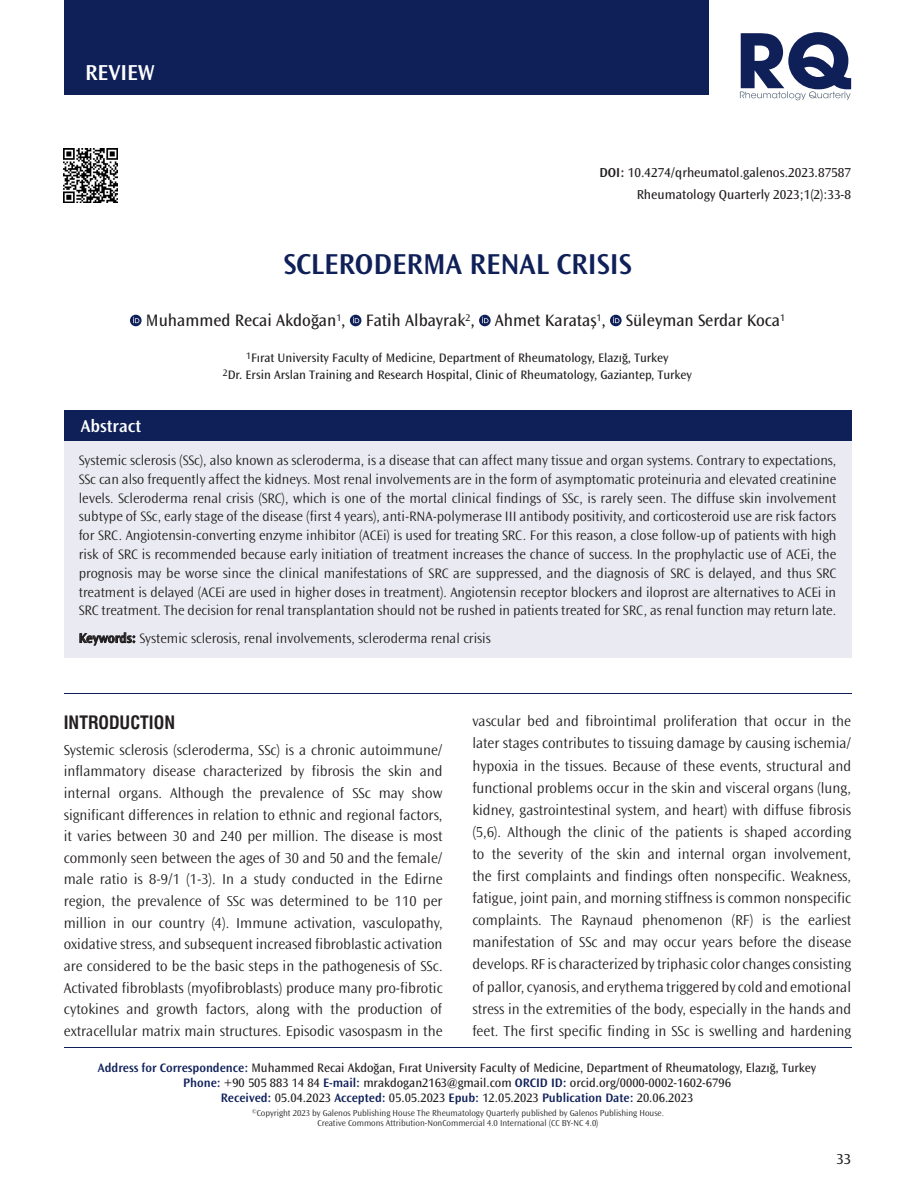
<style>
.page{position:relative;width:915px;height:1191px;background:#fff}
.page>*{position:absolute;margin:0;border:0;box-sizing:border-box;transform-origin:0 0}
._1__BAŞLIK{font:600 30px "Ocean Sans Std";color:#0f2059}
.TÜR{font:600 22.5px "Ocean Sans Std";color:#fff}
.ANA_BASLIKLAR{font:18px "Swiss Condensed Bold Tr";color:#231f20}
.t1{font:600 18px "Ocean Sans Std";color:#fff}
.YAZARLAR{font:17.25px "Ocean Sans Std";color:#231f20}
.YAZI{font:300 15px/22px "Ocean Sans Std";color:#231f20;text-align:justify}
.t2{font:15px "Ocean Sans Std";color:#231f20}
.OZET{font:300 14.25px/18.8px "Ocean Sans Std";color:#231f20;text-align:justify}
.DOİ{font:13.5px "Ocean Sans Std";color:#231f20}
.SAYFA_NO{font:13.5px "Ocean Sans Std";color:#231f20}
.YAZİSMA_ADRESİ_BOLUM{font:12.75px "Ocean Sans Std";color:#231f20}
.KURUM{font:12.75px "Ocean Sans Std";color:#231f20}
.t3{font:300 9px/10.8px "Ocean Sans Std";color:#231f20;text-align:center}
.s1{font-weight:600}
.s2{font-weight:600;font-size:13.5px}
.s3{font-weight:600;color:#0f2059}
</style>
<div class="page">
<div style="left:64px;top:0;width:644px;height:95px;background:#0f2059"></div>
<svg style="left:739px;top:32px;width:111px;height:68px"></svg>
<hr style="left:64px;top:1046px;width:786px;height:1px;background:#0f2059">
<img style="left:64px;top:149px;width:53px;height:53px">
<hr style="left:64px;top:693px;width:786px;height:1px;background:#0f2059">
<div style="left:64px;top:440px;width:786px;height:217px;background:#eaebf2"></div>
<div style="left:64px;top:410px;width:786px;height:30px;background:#0f2059"></div>
<svg style="left:130px;top:315px;width:11px;height:11px"></svg>
<svg style="left:133px;top:317px;width:6px;height:6px"></svg>
<svg style="left:350px;top:315px;width:11px;height:11px"></svg>
<svg style="left:353px;top:317px;width:6px;height:6px"></svg>
<svg style="left:479px;top:315px;width:11px;height:11px"></svg>
<svg style="left:482px;top:317px;width:6px;height:6px"></svg>
<svg style="left:609px;top:315px;width:12px;height:11px"></svg>
<svg style="left:613px;top:317px;width:6px;height:6px"></svg>
<p class="TÜR" style="left:85px;top:60px;width:71px">REVIEW</p>
<p class="DOİ" style="left:599px;top:165px;width:253px"><span class="s1">DOI:</span> 10.4274/qrheumatol.galenos.2023.87587</p>
<p class="SAYFA_NO" style="left:636px;top:187px;width:216px">Rheumatology Quarterly 2023;1(2):33-8</p>
<p class="_1__BAŞLIK" style="left:283px;top:248px;width:349px">SCLERODERMA RENAL CRISIS</p>
<p class="YAZARLAR" style="left:146px;top:311px;width:640px">Muhammed Recai Akdoğan<sup>1</sup>, Fatih Albayrak<sup>2</sup>, Ahmet Karataş<sup>1</sup>, Süleyman Serdar Koca<sup>1</sup></p>
<p class="t1" style="left:81px;top:415px;width:62px">Abstract</p>
<p class="KURUM" style="left:246px;top:351px;width:424px"><sup>1</sup>Fırat University Faculty of Medicine, Department of Rheumatology, Elazığ, Turkey</p>
<p class="KURUM" style="left:223px;top:368px;width:470px"><sup>2</sup>Dr. Ersin Arslan Training and Research Hospital, Clinic of Rheumatology, Gaziantep, Turkey</p>
<p class="OZET" style="left:79px;top:451px;width:758px">Systemic sclerosis (SSc), also known as scleroderma, is a disease that can affect many tissue and organ systems. Contrary to expectations, SSc can also frequently affect the kidneys. Most renal involvements are in the form of asymptomatic proteinuria and elevated creatinine levels. Scleroderma renal crisis (SRC), which is one of the mortal clinical findings of SSc, is rarely seen. The diffuse skin involvement subtype of SSc, early stage of the disease (first 4 years), anti-RNA-polymerase III antibody positivity, and corticosteroid use are risk factors for SRC. Angiotensin-converting enzyme inhibitor (ACEi) is used for treating SRC. For this reason, a close follow-up of patients with high risk of SRC is recommended because early initiation of treatment increases the chance of success. In the prophylactic use of ACEi, the prognosis may be worse since the clinical manifestations of SRC are suppressed, and the diagnosis of SRC is delayed, and thus SRC treatment is delayed (ACEi are used in higher doses in treatment). Angiotensin receptor blockers and iloprost are alternatives to ACEi in SRC treatment. The decision for renal transplantation should not be rushed in patients treated for SRC, as renal function may return late.</p>
<p class="OZET" style="left:79px;top:628px;width:413px"><span class="s2">Keywords:</span> Systemic sclerosis, renal involvements, scleroderma renal crisis</p>
<p class="ANA_BASLIKLAR" style="left:64px;top:711px;width:113px">INTRODUCTION</p>
<p class="YAZI" style="left:64px;top:739px;width:380px;line-height:21.6px">Systemic sclerosis (scleroderma, SSc) is a chronic autoimmune/ inflammatory disease characterized by fibrosis the skin and internal organs. Although the prevalence of SSc may show significant differences in relation to ethnic and regional factors, it varies between 30 and 240 per million. The disease is most commonly seen between the ages of 30 and 50 and the female/ male ratio is 8-9/1 (1-3). In a study conducted in the Edirne region, the prevalence of SSc was determined to be 110 per million in our country (4). Immune activation, vasculopathy, oxidative stress, and subsequent increased fibroblastic activation are considered to be the basic steps in the pathogenesis of SSc.<br>Activated fibroblasts (myofibroblasts) produce many pro-fibrotic cytokines and growth factors, along with the production of extracellular matrix main structures. Episodic vasospasm in the</p>
<p class="YAZI" style="left:472px;top:710px;width:380px">vascular bed and fibrointimal proliferation that occur in the later stages contributes to tissuing damage by causing ischemia/ hypoxia in the tissues. Because of these events, structural and functional problems occur in the skin and visceral organs (lung, kidney, gastrointestinal system, and heart) with diffuse fibrosis (5,6). Although the clinic of the patients is shaped according to the severity of the skin and internal organ involvement, the first complaints and findings often nonspecific. Weakness, fatigue, joint pain, and morning stiffness is common nonspecific complaints. The Raynaud phenomenon (RF) is the earliest manifestation of SSc and may occur years before the disease develops. RF is characterized by triphasic color changes consisting of pallor, cyanosis, and erythema triggered by cold and emotional stress in the extremities of the body, especially in the hands and feet. The first specific finding in SSc is swelling and hardening</p>
<p class="YAZİSMA_ADRESİ_BOLUM" style="left:98px;top:1060px;width:719px"><span class="s3">Address for Correspondence:</span> Muhammed Recai Akdoğan, Fırat University Faculty of Medicine, Department of Rheumatology, Elazığ, Turkey</p>
<p class="YAZİSMA_ADRESİ_BOLUM" style="left:183px;top:1075px;width:549px"><span class="s3">Phone:</span> +90 505 883 14 84 <span class="s3">E-mail:</span> mrakdogan2163@gmail.com <span class="s3">ORCID ID:</span> orcid.org/0000-0002-1602-6796</p>
<p class="YAZİSMA_ADRESİ_BOLUM" style="left:221px;top:1090px;width:473px"><span class="s3">Received:</span> 05.04.2023 <span class="s3">Accepted:</span> 05.05.2023 <span class="s3">Epub:</span> 12.05.2023 <span class="s3">Publication Date:</span> 20.06.2023</p>
<p class="t3" style="left:252px;top:1107px;width:413px"><sup>©</sup>Copyright 2023 by Galenos Publishing House The Rheumatology Quarterly published by Galenos Publishing House.<br>Creative Commons Attribution-NonCommercial 4.0 International (CC BY-NC 4.0)</p>
<p class="t2" style="left:836px;top:1150px;width:16px">33</p>
</div>
